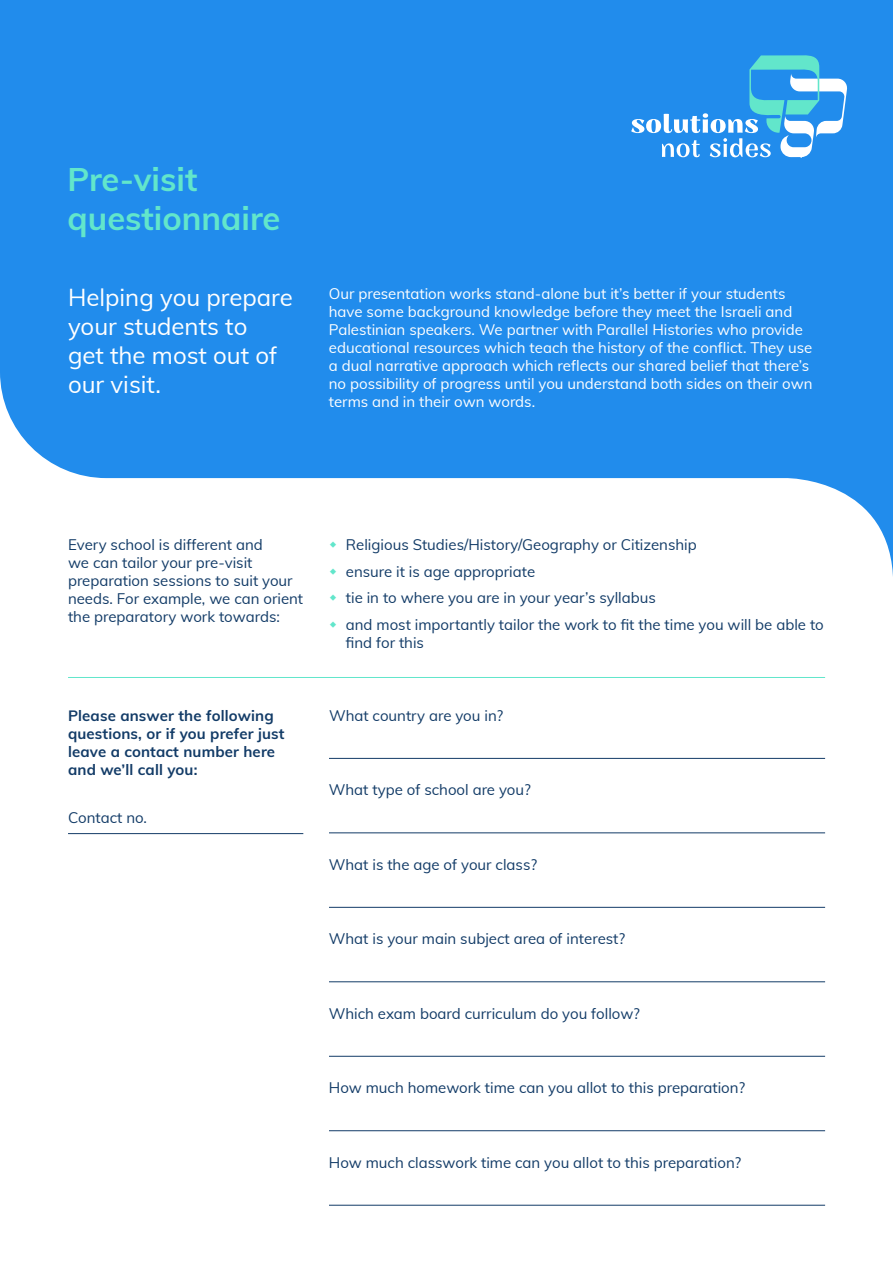
<style>
.page{position:relative;width:893px;height:1263px;background:#fff}
.page>*{position:absolute;margin:0;border:0;box-sizing:border-box;transform-origin:0 0}
.t1{font:700 32.7px/39.3px "Muli";color:#62e6cb}
.t2{font:24px/28.8px "Muli";color:#fff}
.t3{font:15px/18px "Muli";color:#123b67}
.t4{font:15px/18px "Muli";color:#fff}
.t5{font:700 15px/18px "Muli";letter-spacing:.01em;color:#123b67}
</style>
<div class="page">
<svg style="left:0;top:0;width:893px;height:576px;fill:#218cec"></svg>
<svg style="left:631px;top:55px;width:217px;height:102px;background:#48a5eb"></svg>
<hr style="left:68px;top:833px;width:235px;height:1px;background:#123b67">
<hr style="left:329px;top:1205px;width:496px;height:1px;background:#123b67">
<hr style="left:329px;top:1130px;width:496px;height:1px;background:#123b67">
<hr style="left:329px;top:1056px;width:496px;height:1px;background:#123b67">
<hr style="left:329px;top:981px;width:496px;height:1px;background:#123b67">
<hr style="left:329px;top:907px;width:496px;height:1px;background:#123b67">
<hr style="left:329px;top:832px;width:496px;height:1px;background:#123b67">
<hr style="left:329px;top:758px;width:496px;height:1px;background:#123b67">
<hr style="left:68px;top:677px;width:757px;height:1px;background:#62e6cb">
<svg style="left:330px;top:542px;width:6px;height:6px"></svg>
<svg style="left:330px;top:568px;width:6px;height:7px"></svg>
<h1 class="t1" style="left:68px;top:158px;width:214px">Pre-visit questionnaire</h1>
<h2 class="t2" style="left:68px;top:282px;width:226px">Helping you prepare your students to<br>get the most out of our visit.</h2>
<p class="t4" style="left:329px;top:284px;width:485px">Our presentation works stand-alone but it’s better if your students have some background knowledge before they meet the Israeli and Palestinian speakers. We partner with Parallel Histories who provide educational resources which teach the history of the conflict. They use a dual narrative approach which reflects our shared belief that there’s no possibility of progress until you understand both sides on their own terms and in their own words.</p>
<p class="t3" style="left:68px;top:535px;width:237px">Every school is different and<br>we can tailor your pre-visit preparation sessions to suit your needs. For example, we can orient the preparatory work towards:</p>
<p class="t5" style="left:68px;top:706px;width:218px">Please answer the following questions, or if you prefer just leave a contact number here and we’ll call you:</p>
<p class="t3" style="left:68px;top:808px;width:80px">Contact no.</p>
<p class="t3" style="left:346px;top:531px;width:479px;line-height:26.5px">Religious Studies/History/Geography or Citizenship<br>ensure it is age appropriate<br>tie in to where you are in your year’s syllabus<br>and most importantly tailor the work to fit the time you will be able to</p>
<p class="t3" style="left:346px;top:633px;width:80px">find for this</p>
<p class="t3" style="left:329px;top:706px;width:176px">What country are you in?</p>
<p class="t3" style="left:329px;top:780px;width:203px">What type of school are you?</p>
<p class="t3" style="left:329px;top:855px;width:210px">What is the age of your class?</p>
<p class="t3" style="left:329px;top:929px;width:298px">What is your main subject area of interest?</p>
<p class="t3" style="left:329px;top:1004px;width:313px">Which exam board curriculum do you follow?</p>
<p class="t3" style="left:329px;top:1078px;width:418px">How much homework time can you allot to this preparation?</p>
<p class="t3" style="left:329px;top:1153px;width:414px">How much classwork time can you allot to this preparation?</p>
</div>
